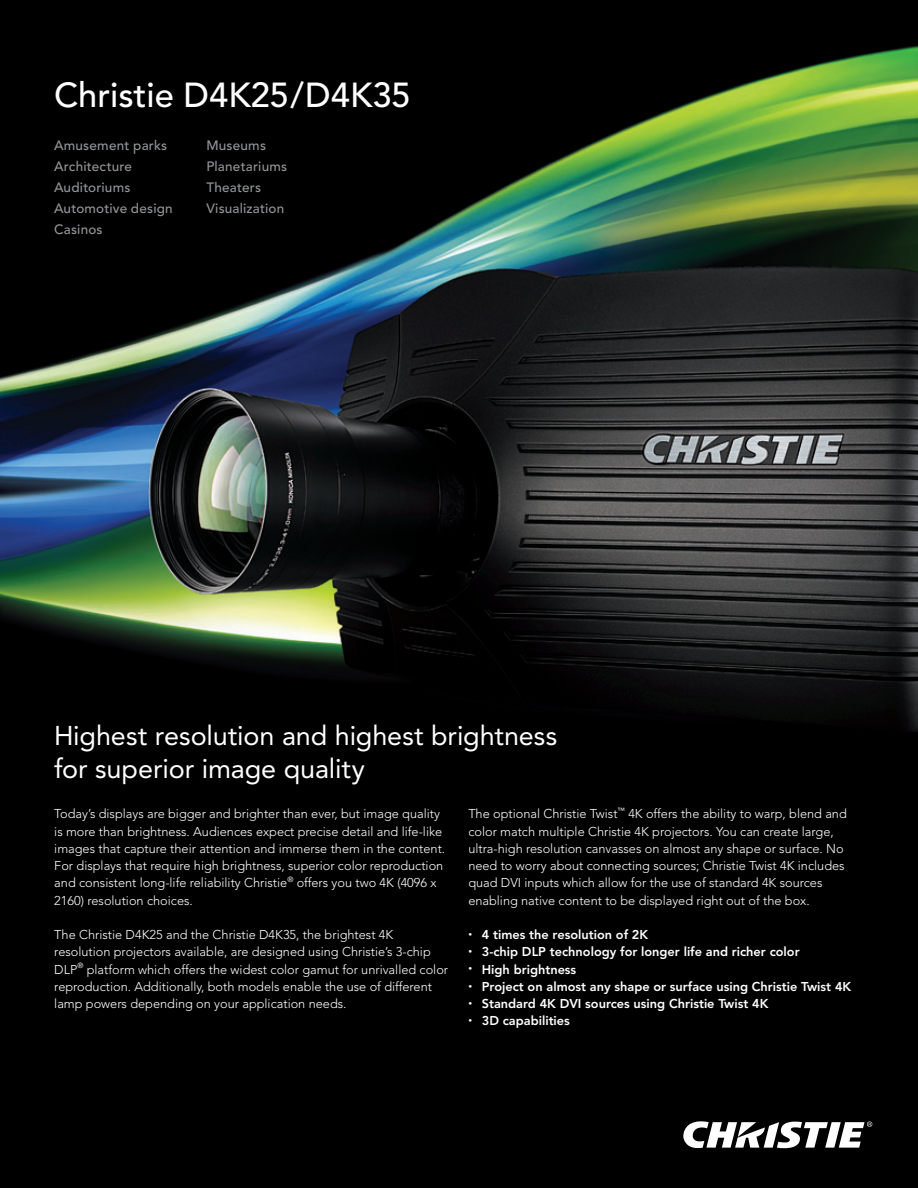
<style>
.page{position:relative;width:918px;height:1188px;background:#fff}
.page>*{position:absolute;margin:0;border:0;box-sizing:border-box;transform-origin:0 0}
.t1{font:500 34.5px "Avenir";color:#fff}
.headline_noUnderline{font:27px/33px "Avenir";letter-spacing:-.005em;color:#fff}
.series_applications{font:500 13.5px "Avenir";letter-spacing:.015em;color:#939598}
.body_copy_final{font:300 12.75px/17.2px "Avenir";color:#fff}
.body_copy_final-2{font:800 12.75px "Avenir";color:#fff}
</style>
<div class="page">
<img style="left:0;top:0;width:918px;height:1188px">
<svg style="left:683px;top:1120px;width:189px;height:28px"></svg>
<p class="t1" style="left:54px;top:76px;width:358px">Christie D4K25/D4K35</p>
<p class="series_applications" style="left:54px;top:137px;width:115px">Amusement parks</p>
<p class="series_applications" style="left:54px;top:158px;width:80px">Architecture</p>
<p class="series_applications" style="left:54px;top:179px;width:78px">Auditoriums</p>
<p class="series_applications" style="left:54px;top:200px;width:120px">Automotive design</p>
<p class="series_applications" style="left:54px;top:221px;width:50px">Casinos</p>
<p class="series_applications" style="left:206px;top:137px;width:61px">Museums</p>
<p class="series_applications" style="left:206px;top:158px;width:82px">Planetariums</p>
<p class="series_applications" style="left:206px;top:179px;width:56px">Theaters</p>
<p class="series_applications" style="left:206px;top:200px;width:79px">Visualization</p>
<p class="headline_noUnderline" style="left:54px;top:719px;width:505px">Highest resolution and highest brightness for superior image quality</p>
<p class="body_copy_final" style="left:54px;top:805px;width:392px">Today’s displays are bigger and brighter than ever, but image quality is more than brightness. Audiences expect precise detail and life-like images that capture their attention and immerse them in the content.<br>For displays that require high brightness, superior color reproduction and consistent long-life reliability Christie<sup>®</sup> offers you two 4K (4096 x 2160) resolution choices.</p>
<p class="body_copy_final" style="left:54px;top:926px;width:395px">The Christie D4K25 and the Christie D4K35, the brightest 4K resolution projectors available, are designed using Christie’s 3-chip DLP<sup>®</sup> platform which offers the widest color gamut for unrivalled color reproduction. Additionally, both models enable the use of different lamp powers depending on your application needs.</p>
<p class="body_copy_final" style="left:468px;top:805px;width:380px">The optional Christie Twist<sup>™</sup> 4K offers the ability to warp, blend and color match multiple Christie 4K projectors. You can create large, ultra-high resolution canvasses on almost any shape or surface. No need to worry about connecting sources; Christie Twist 4K includes quad DVI inputs which allow for the use of standard 4K sources enabling native content to be displayed right out of the box.</p>
<p class="body_copy_final-2" style="left:468px;top:927px;width:181px"><sup>•</sup> 4 times the resolution of 2K</p>
<p class="body_copy_final-2" style="left:468px;top:944px;width:333px"><sup>•</sup> 3-chip DLP technology for longer life and richer color</p>
<p class="body_copy_final-2" style="left:468px;top:962px;width:109px"><sup>•</sup> High brightness</p>
<p class="body_copy_final-2" style="left:468px;top:979px;width:384px"><sup>•</sup> Project on almost any shape or surface using Christie Twist 4K</p>
<p class="body_copy_final-2" style="left:468px;top:996px;width:302px"><sup>•</sup> Standard 4K DVI sources using Christie Twist 4K</p>
<p class="body_copy_final-2" style="left:468px;top:1013px;width:103px"><sup>•</sup> 3D capabilities</p>
</div>
